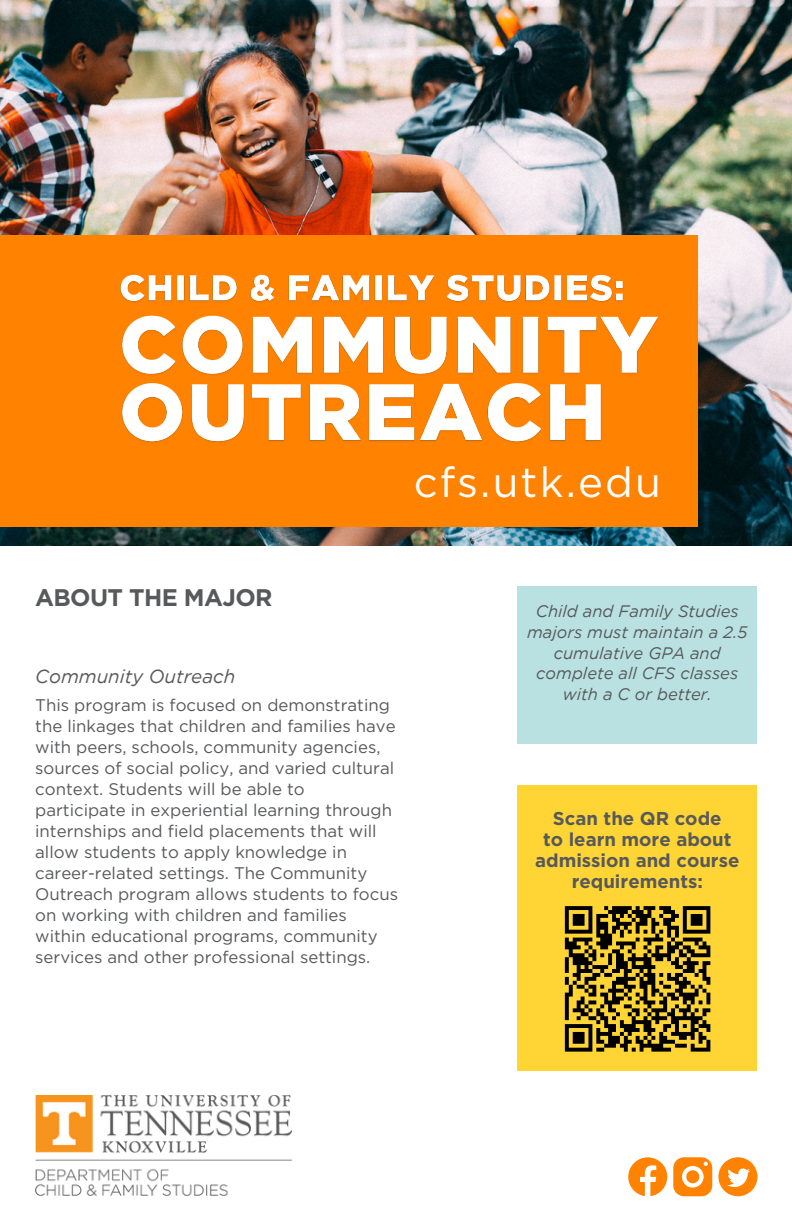
<style>
.page{position:relative;width:792px;height:1224px;background:#fff}
.page>*{position:absolute;margin:0;border:0;box-sizing:border-box;transform-origin:0 0}
.t1{font:42px "Gotham";letter-spacing:.05em;color:#fff}
.t2{font:700 24px "Gotham";letter-spacing:-.025em;color:#58595b}
.t3{font:italic 18.8px "Gotham";color:#58595b}
.t4{font:700 18.6px/21px "Gotham";color:#58595b;text-align:center}
.t5{font:16.8px/21px "Gotham";color:#58595b}
.t6{font:italic 16.6px/20.8px "Gotham";color:#58595b;text-align:center}
</style>
<div class="page">
<img style="left:0;top:0;width:792px;height:546px">
<div style="left:518px;top:786px;width:239px;height:285px;background:#fed535"></div>
<div style="left:518px;top:586px;width:239px;height:157px;background:#b9e1e2"></div>
<svg style="left:673px;top:1157px;width:39px;height:39px"></svg>
<svg style="left:628px;top:1157px;width:39px;height:39px"></svg>
<svg style="left:718px;top:1157px;width:39px;height:39px"></svg>
<img style="left:35px;top:1095px;width:257px;height:101px">
<div style="left:0;top:235px;width:697px;height:292px;background:#ff8200"></div>
<svg style="left:565px;top:906px;width:145px;height:146px"></svg>
<img style="left:120px;top:274px;width:538px;height:168px">
<h1 class="t1" style="left:414px;top:459px;width:249px">cfs.utk.edu</h1>
<h2 class="t2" style="left:35px;top:587px;width:239px">ABOUT THE MAJOR</h2>
<p class="t3" style="left:35px;top:669px;width:202px">Community Outreach</p>
<p class="t5" style="left:35px;top:695px;width:364px">This program is focused on demonstrating the linkages that children and families have with peers, schools, community agencies, sources of social policy, and varied cultural context. Students will be able to participate in experiential learning through internships and field placements that will allow students to apply knowledge in career-related settings. The Community Outreach program allows students to focus on working with children and families within educational programs, community services and other professional settings.</p>
<p class="t6" style="left:527px;top:602px;width:222px">Child and Family Studies majors must maintain a 2.5 cumulative GPA and complete all CFS classes with a C or better.</p>
<p class="t4" style="left:535px;top:809px;width:206px">Scan the QR code<br>to learn more about admission and course requirements:</p>
</div>
